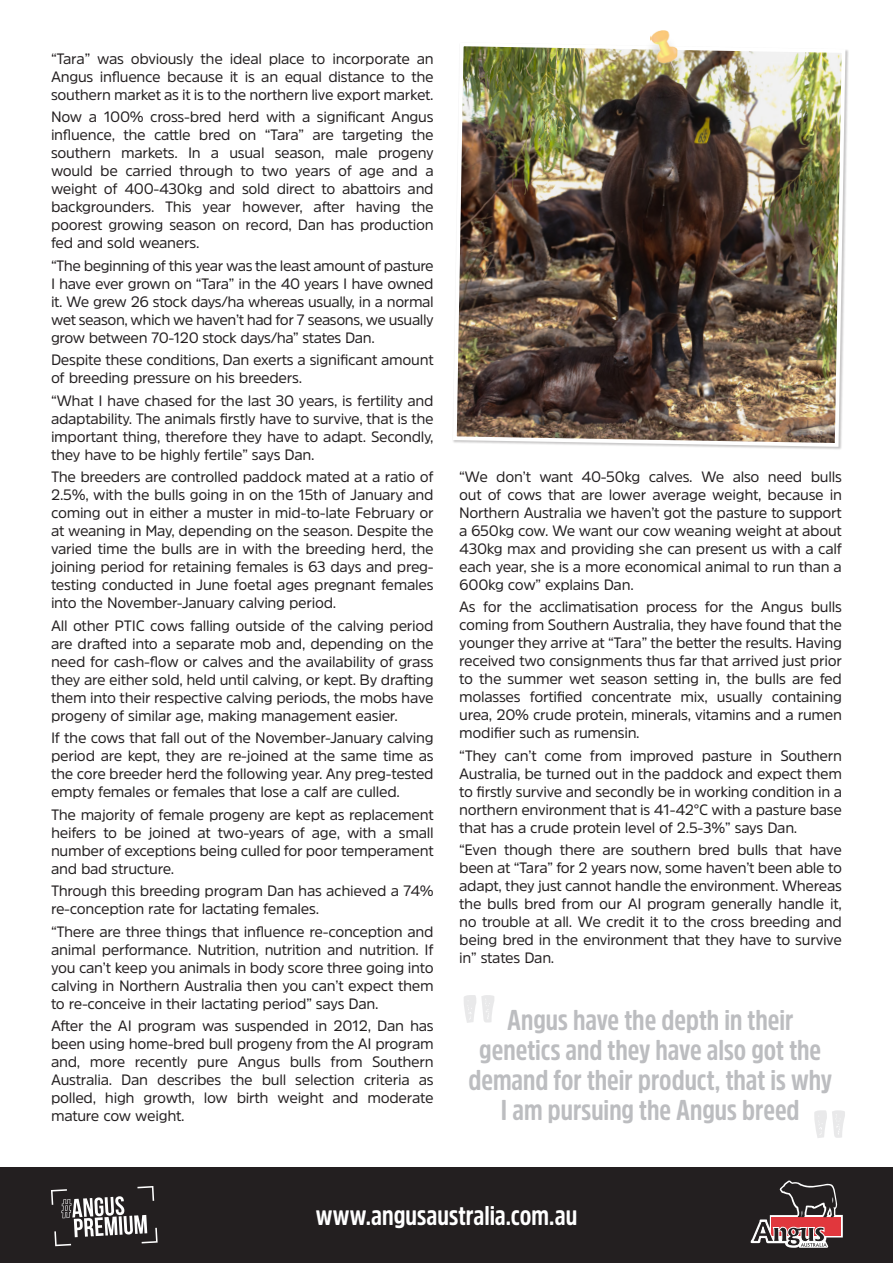
<style>
.page{position:relative;width:893px;height:1263px;background:#fff}
.page>*{position:absolute;margin:0;border:0;box-sizing:border-box;transform-origin:0 0}
.t1{font:140.1px "Endurest";color:#a8a9ad}
.Heading_White{font:700 28.5px/30px "Amsi Pro Cond";color:#bcbdc0;text-align:center}
.t2{font:700 26.85px "Amsi Pro Cond";color:#fff}
.t3{font:15px/18px "Amsi Pro";letter-spacing:-.02em;color:#231f20;text-align:justify}
</style>
<div class="page">
<img style="left:453px;top:46px;width:394px;height:403px">
<div style="left:643px;top:34px;width:45px;height:57px;background:#231f20;opacity:.15"></div>
<img style="left:649px;top:30px;width:29px;height:41px">
<div style="left:0;top:1167px;width:893px;height:96px;background:#231f20"></div>
<svg style="left:51px;top:1186px;width:107px;height:60px"></svg>
<svg style="left:750px;top:1180px;width:93px;height:68px"></svg>
<p class="t3" style="left:51px;top:49px;width:384px">“Tara” was obviously the ideal place to incorporate an Angus influence because it is an equal distance to the southern market as it is to the northern live export market.</p>
<p class="t3" style="left:51px;top:108px;width:384px">Now a 100% cross-bred herd with a significant Angus influence, the cattle bred on “Tara” are targeting the southern markets. In a usual season, male progeny would be carried through to two years of age and a weight of 400-430kg and sold direct to abattoirs and backgrounders. This year however, after having the poorest growing season on record, Dan has production fed and sold weaners.</p>
<p class="t3" style="left:51px;top:256px;width:384px">“The beginning of this year was the least amount of pasture I have ever grown on “Tara” in the 40 years I have owned it. We grew 26 stock days/ha whereas usually, in a normal wet season, which we haven’t had for 7 seasons, we usually grow between 70-120 stock days/ha” states Dan.</p>
<p class="t3" style="left:51px;top:351px;width:384px">Despite these conditions, Dan exerts a significant amount of breeding pressure on his breeders.</p>
<p class="t3" style="left:51px;top:391px;width:384px">“What I have chased for the last 30 years, is fertility and adaptability. The animals firstly have to survive, that is the important thing, therefore they have to adapt. Secondly, they have to be highly fertile” says Dan.</p>
<p class="t3" style="left:51px;top:468px;width:384px">The breeders are controlled paddock mated at a ratio of 2.5%, with the bulls going in on the 15th of January and coming out in either a muster in mid-to-late February or at weaning in May, depending on the season. Despite the varied time the bulls are in with the breeding herd, the joining period for retaining females is 63 days and preg&shy;testing conducted in June foetal ages pregnant females into the November-January calving period.</p>
<p class="t3" style="left:51px;top:616px;width:384px">All other PTIC cows falling outside of the calving period are drafted into a separate mob and, depending on the need for cash-flow or calves and the availability of grass they are either sold, held until calving, or kept. By drafting them into their respective calving periods, the mobs have progeny of similar age, making management easier.</p>
<p class="t3" style="left:51px;top:729px;width:384px">If the cows that fall out of the November-January calving period are kept, they are re-joined at the same time as the core breeder herd the following year. Any preg-tested empty females or females that lose a calf are culled.</p>
<p class="t3" style="left:51px;top:805px;width:384px">The majority of female progeny are kept as replacement heifers to be joined at two-years of age, with a small number of exceptions being culled for poor temperament and bad structure.</p>
<p class="t3" style="left:51px;top:882px;width:384px">Through this breeding program Dan has achieved a 74% re-conception rate for lactating females.</p>
<p class="t3" style="left:51px;top:922px;width:384px">“There are three things that influence re-conception and animal performance. Nutrition, nutrition and nutrition. If you can’t keep you animals in body score three going into calving in Northern Australia then you can’t expect them to re-conceive in their lactating period” says Dan.</p>
<p class="t3" style="left:51px;top:1017px;width:384px">After the AI program was suspended in 2012, Dan has been using home-bred bull progeny from the AI program and, more recently pure Angus bulls from Southern Australia. Dan describes the bull selection criteria as polled, high growth, low birth weight and moderate mature cow weight.</p>
<p class="t3" style="left:459px;top:467px;width:384px">“We don’t want 40-50kg calves. We also need bulls out of cows that are lower average weight, because in Northern Australia we haven’t got the pasture to support a 650kg cow. We want our cow weaning weight at about 430kg max and providing she can present us with a calf each year, she is a more economical animal to run than a 600kg cow” explains Dan.</p>
<p class="t3" style="left:459px;top:597px;width:384px">As for the acclimatisation process for the Angus bulls coming from Southern Australia, they have found that the younger they arrive at “Tara” the better the results. Having received two consignments thus far that arrived just prior to the summer wet season setting in, the bulls are fed molasses fortified concentrate mix, usually containing urea, 20% crude protein, minerals, vitamins and a rumen modifier such as rumensin.</p>
<p class="t3" style="left:459px;top:746px;width:384px">“They can’t come from improved pasture in Southern Australia, be turned out in the paddock and expect them to firstly survive and secondly be in working condition in a northern environment that is 41-42°C with a pasture base that has a crude protein level of 2.5-3%” says Dan.</p>
<p class="t3" style="left:459px;top:840px;width:384px">“Even though there are southern bred bulls that have been at “Tara” for 2 years now, some haven’t been able to adapt, they just cannot handle the environment. Whereas the bulls bred from our AI program generally handle it, no trouble at all. We credit it to the cross breeding and being bred in the environment that they have to survive in” states Dan.</p>
<h1 class="t1" style="left:460px;top:978px;width:39px">"</h1>
<p class="Heading_White" style="left:468px;top:1004px;width:365px">Angus have the depth in their genetics and they have also got the demand for their product, that is why<br>I am pursuing the Angus breed</p>
<h1 class="t1" style="left:811px;top:1093px;width:39px">"</h1>
<p class="t2" style="left:316px;top:1197px;width:263px">www.angusaustralia.com.au</p>
</div>
